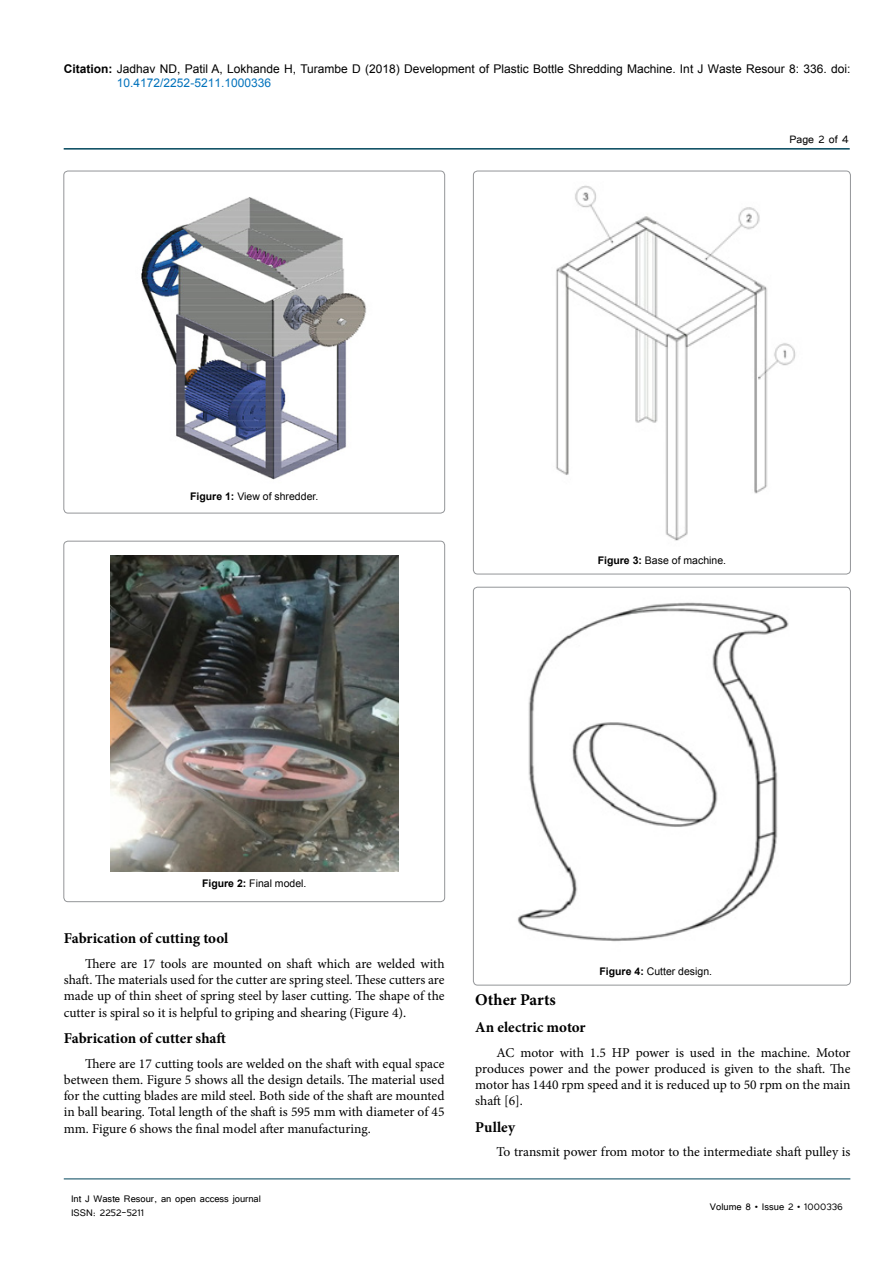
<style>
.page{position:relative;width:893px;height:1263px;background:#fff}
.page>*{position:absolute;margin:0;border:0;box-sizing:border-box;transform-origin:0 0}
.t1{font:700 16.5px "Minion Pro";color:#000}
.t2{font:700 15px "Minion Pro";letter-spacing:-.005em;color:#000}
.t3{font:13.5px/16.2px "Minion Pro";letter-spacing:-.005em;color:#000;text-align:justify}
.t4{font:13.5px "Tunga";color:#000}
.t5{font:12px/14.4px "Arial";color:#000}
.t6{font:12px/14.4px "Tunga";color:#000}
.t7{font:10.5px "Arial";color:#000}
.s1{font-weight:700}
.s2{color:#0072bc}
</style>
<div class="page">
<hr style="left:64px;top:148px;width:786px;height:2px;background:#00455b">
<hr style="left:64px;top:1179px;width:786px;height:1px;background:#00455b">
<img style="left:141px;top:197px;width:226px;height:283px">
<div style="left:64px;top:171px;width:381px;height:342px;border:1px solid #939598;border-radius:4px"></div>
<img style="left:110px;top:555px;width:288px;height:316px">
<div style="left:64px;top:541px;width:381px;height:361px;border:1px solid #939598;border-radius:4px"></div>
<img style="left:556px;top:185px;width:240px;height:356px">
<div style="left:473px;top:171px;width:377px;height:403px;border:1px solid #939598;border-radius:4px"></div>
<img style="left:517px;top:602px;width:272px;height:340px">
<div style="left:473px;top:587px;width:377px;height:398px;border:1px solid #939598;border-radius:4px"></div>
<p class="t5" style="left:117px;top:61px;width:735px;text-indent:-53px"><span class="s1">Citation:</span> Jadhav ND, Patil A, Lokhande H, Turambe D (2018) Development of Plastic Bottle Shredding Machine. Int J Waste Resour 8: 336. doi:<br><span class="s2">10.4172/2252-5211.1000336</span></p>
<p class="t4" style="left:790px;top:131px;width:61px">Page 2 of 4</p>
<p class="t7" style="left:190px;top:490px;width:130px"><span class="s1">Figure 1:</span> View of shredder.</p>
<p class="t7" style="left:598px;top:553px;width:130px"><span class="s1">Figure 3:</span> Base of machine.</p>
<p class="t7" style="left:202px;top:877px;width:106px"><span class="s1">Figure 2:</span> Final model.</p>
<p class="t2" style="left:64px;top:928px;width:166px">Fabrication of cutting tool</p>
<p class="t3" style="left:64px;top:955px;width:382px;text-indent:21px">There are 17 tools are mounted on shaft which are welded with shaft. The materials used for the cutter are spring steel. These cutters are made up of thin sheet of spring steel by laser cutting. The shape of the cutter is spiral so it is helpful to griping and shearing (Figure 4).</p>
<p class="t2" style="left:64px;top:1028px;width:164px">Fabrication of cutter shaft</p>
<p class="t3" style="left:64px;top:1055px;width:382px;text-indent:21px">There are 17 cutting tools are welded on the shaft with equal space between them. Figure 5 shows all the design details. The material used for the cutting blades are mild steel. Both side of the shaft are mounted in ball bearing. Total length of the shaft is 595 mm with diameter of 45 mm. Figure 6 shows the final model after manufacturing.</p>
<p class="t6" style="left:71px;top:1190px;width:191px">Int J Waste Resour, an open access journal<br>ISSN: 2252-5211</p>
<p class="t7" style="left:599px;top:964px;width:114px"><span class="s1">Figure 4:</span> Cutter design.</p>
<p class="t1" style="left:475px;top:988px;width:82px">Other Parts</p>
<p class="t2" style="left:475px;top:1016px;width:112px">An electric motor</p>
<p class="t3" style="left:475px;top:1044px;width:377px;text-indent:21px">AC motor with 1.5 HP power is used in the machine. Motor produces power and the power produced is given to the shaft. The motor has 1440 rpm speed and it is reduced up to 50 rpm on the main shaft [6].</p>
<p class="t2" style="left:475px;top:1116px;width:41px">Pulley</p>
<p class="t3" style="left:496px;top:1144px;width:355px">To transmit power from motor to the intermediate shaft pulley is</p>
<p class="t6" style="left:710px;top:1199px;width:134px">Volume 8 • Issue 2 • 1000336</p>
</div>
